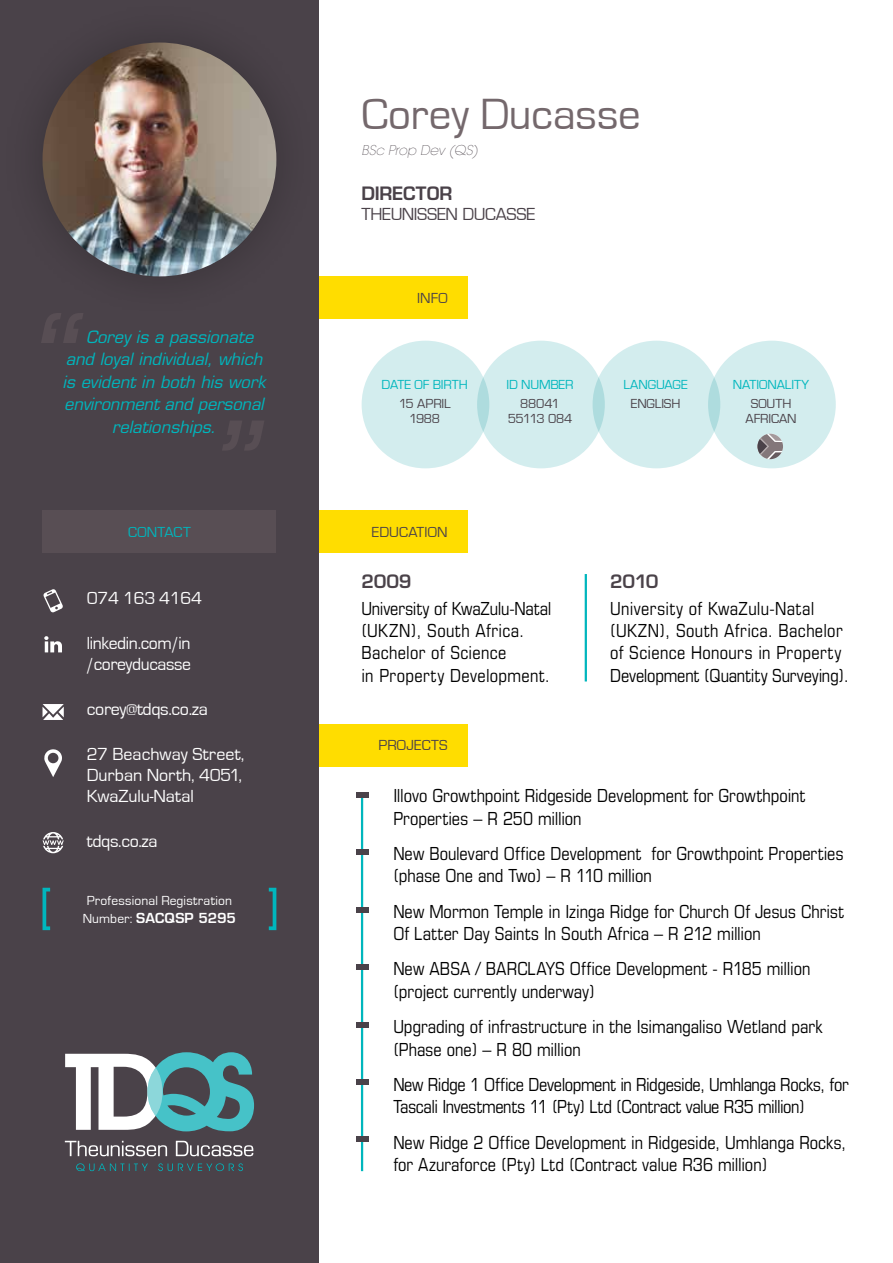
<style>
.page{position:relative;width:893px;height:1263px;background:#fff}
.page>*{position:absolute;margin:0;border:0;box-sizing:border-box;transform-origin:0 0}
.t1{font:45px "Eurostile";letter-spacing:-.005em;color:#74686c}
.t2{font:condensed 18px/22.4px "Eurostile";color:#000}
.t3{font:18px/21px "Eurostile";letter-spacing:-.02em;color:#fff}
.t4{font:condensed 18px/22.5px "Eurostile";letter-spacing:-.02em;color:#000}
.t5{font:18px "Eurostile";letter-spacing:-.02em;color:#4a4249}
.t6{font:600 18px "Eurostile LT Std";letter-spacing:-.01em;color:#4a4249}
.t7{font:italic 16.5px "Eurostile LT Std";color:#00b6bd}
.t8{font:15px "Eurostile";letter-spacing:.01em;color:#4a4249}
.t9{font:15px "Eurostile";letter-spacing:.015em;color:#00b6bd}
.t10{font:13.5px/15px "Eurostile";letter-spacing:-.01em;color:#4a4249;text-align:center}
.t11{font:13.5px "Eurostile";letter-spacing:-.005em;color:#00b6bd}
.t12{font:13.5px "Eurostile";letter-spacing:.015em;color:#fff}
.t13{font:600 13.5px "Eurostile LT Std";letter-spacing:.005em;color:#fff}
.t14{font:italic 200 13.5px "Avant Garde";letter-spacing:.005em;color:#4a4249}
.s1{font-style:italic}
.s2{font-family:"Eurostile";font-weight:400}
</style>
<div class="page">
<hr style="left:361px;top:795px;width:2px;height:376px;background:#00b6bd">
<hr style="left:585px;top:574px;width:2px;height:107px;background:#00b6bd">
<div style="left:302px;top:510px;width:166px;height:43px;background:#fd0"></div>
<div style="left:302px;top:276px;width:166px;height:43px;background:#fd0"></div>
<div style="left:302px;top:724px;width:166px;height:42px;background:#fd0"></div>
<div style="left:0;top:0;width:319px;height:1263px;background:#4a4249"></div>
<svg style="left:65px;top:1141px;width:188px;height:15px"></svg>
<svg style="left:76px;top:1163px;width:167px;height:8px"></svg>
<svg style="left:65px;top:1052px;width:189px;height:79px"></svg>
<svg style="left:148px;top:1068px;width:15px;height:48px"></svg>
<img style="left:43px;top:43px;width:233px;height:233px;border-radius:117px">
<svg style="left:43px;top:589px;width:20px;height:24px"></svg>
<svg style="left:43px;top:832px;width:21px;height:21px"></svg>
<svg style="left:43px;top:704px;width:21px;height:16px"></svg>
<svg style="left:44px;top:636px;width:18px;height:16px"></svg>
<svg style="left:44px;top:749px;width:18px;height:28px"></svg>
<div style="left:43px;top:510px;width:233px;height:43px;background:#584e54"></div>
<svg style="left:41px;top:313px;width:42px;height:30px"></svg>
<svg style="left:222px;top:421px;width:42px;height:29px"></svg>
<svg style="left:43px;top:888px;width:7px;height:42px"></svg>
<svg style="left:269px;top:888px;width:7px;height:42px"></svg>
<div style="left:356px;top:792px;width:12px;height:5px;background:#4a4249"></div>
<div style="left:356px;top:850px;width:12px;height:5px;background:#4a4249"></div>
<div style="left:356px;top:907px;width:12px;height:5px;background:#4a4249"></div>
<div style="left:356px;top:964px;width:12px;height:6px;background:#4a4249"></div>
<div style="left:356px;top:1022px;width:12px;height:5px;background:#4a4249"></div>
<div style="left:356px;top:1079px;width:12px;height:6px;background:#4a4249"></div>
<div style="left:356px;top:1137px;width:12px;height:5px;background:#4a4249"></div>
<div style="left:477px;top:341px;width:128px;height:127px;background:#d3edee;border-radius:50%"></div>
<div style="left:708px;top:341px;width:128px;height:127px;background:#d3edee;border-radius:50%"></div>
<div style="left:593px;top:341px;width:127px;height:127px;background:#d3edee;border-radius:50%"></div>
<div style="left:362px;top:341px;width:127px;height:127px;background:#d3edee;border-radius:50%"></div>
<svg style="left:757px;top:434px;width:26px;height:25px"></svg>
<p class="t7" style="left:86px;top:327px;width:169px">Corey is a passionate</p>
<p class="t7" style="left:66px;top:349px;width:198px">and loyal individual, which</p>
<p class="t7" style="left:63px;top:372px;width:204px">is evident in both his work</p>
<p class="t7" style="left:64px;top:394px;width:201px">environment and personal</p>
<p class="t7" style="left:112px;top:417px;width:105px">relationships.</p>
<p class="t9" style="left:128px;top:524px;width:64px">CONTACT</p>
<p class="t3" style="left:87px;top:588px;width:117px">074 163 4164</p>
<p class="t3" style="left:87px;top:633px;width:106px">linkedin.com<span class="s1">/</span>in <span class="s1">/</span>coreyducasse</p>
<p class="t3" style="left:87px;top:699px;width:123px">corey@tdqs.co.za</p>
<p class="t3" style="left:87px;top:744px;width:159px;text-align:justify">27 Beachway Street, Durban North, 4051, KwaZulu-Natal</p>
<p class="t3" style="left:87px;top:831px;width:72px">tdqs.co.za</p>
<p class="t12" style="left:87px;top:893px;width:147px">Professional Registration</p>
<p class="t13" style="left:83px;top:909px;width:155px"><span class="s2">Number:</span> SACQSP 5295</p>
<h1 class="t1" style="left:361px;top:90px;width:281px">Corey Ducasse</h1>
<p class="t14" style="left:361px;top:142px;width:118px">BSc Prop Dev (QS)</p>
<p class="t6" style="left:361px;top:182px;width:93px">DIRECTOR</p>
<p class="t5" style="left:361px;top:204px;width:175px">THEUNISSEN DUCASSE</p>
<p class="t8" style="left:417px;top:290px;width:32px">INFO</p>
<p class="t11" style="left:382px;top:377px;width:88px">DATE OF BIRTH</p>
<p class="t10" style="left:399px;top:396px;width:53px">15 APRIL<br>1988</p>
<p class="t11" style="left:507px;top:377px;width:68px">ID NUMBER</p>
<p class="t10" style="left:508px;top:396px;width:66px">88041<br>55113 084</p>
<p class="t11" style="left:623px;top:377px;width:66px">LANGUAGE</p>
<p class="t10" style="left:631px;top:396px;width:51px">ENGLISH</p>
<p class="t11" style="left:733px;top:377px;width:78px">NATIONALITY</p>
<p class="t10" style="left:745px;top:396px;width:53px">SOUTH<br>AFRICAN</p>
<p class="t8" style="left:372px;top:524px;width:77px">EDUCATION</p>
<p class="t6" style="left:361px;top:570px;width:52px">2009</p>
<p class="t2" style="left:361px;top:597px;width:192px">University of KwaZulu-Natal (UKZN), South Africa.<br>Bachelor of Science<br>in Property Development.</p>
<p class="t6" style="left:610px;top:570px;width:50px">2010</p>
<p class="t2" style="left:610px;top:597px;width:240px">University of KwaZulu-Natal (UKZN), South Africa. Bachelor of Science Honours in Property<br>Development (Quantity Surveying).</p>
<p class="t8" style="left:378px;top:737px;width:71px">PROJECTS</p>
<p class="t2" style="left:393px;top:784px;width:414px">Illovo Growthpoint Ridgeside Development for Growthpoint<br>Properties – R 250 million</p>
<p class="t2" style="left:393px;top:842px;width:452px">New Boulevard Office Development for Growthpoint Properties (phase One and Two) – R 110 million</p>
<p class="t2" style="left:393px;top:900px;width:452px">New Mormon Temple in Izinga Ridge for Church Of Jesus Christ<br>Of Latter Day Saints In South Africa – R 212 million</p>
<p class="t2" style="left:393px;top:957px;width:418px">New ABSA / BARCLAYS Office Development - R185 million (project currently underway)</p>
<p class="t2" style="left:393px;top:1015px;width:430px">Upgrading of infrastructure in the Isimangaliso Wetland park (Phase one) – R 80 million</p>
<p class="t4" style="left:393px;top:1073px;width:457px">New Ridge 1 Office Development in Ridgeside, Umhlanga Rocks, for<br>Tascali Investments 11 (Pty) Ltd (Contract value R35 million)</p>
<p class="t2" style="left:393px;top:1131px;width:454px">New Ridge 2 Office Development in Ridgeside, Umhlanga Rocks, for Azuraforce (Pty) Ltd (Contract value R36 million)</p>
</div>
